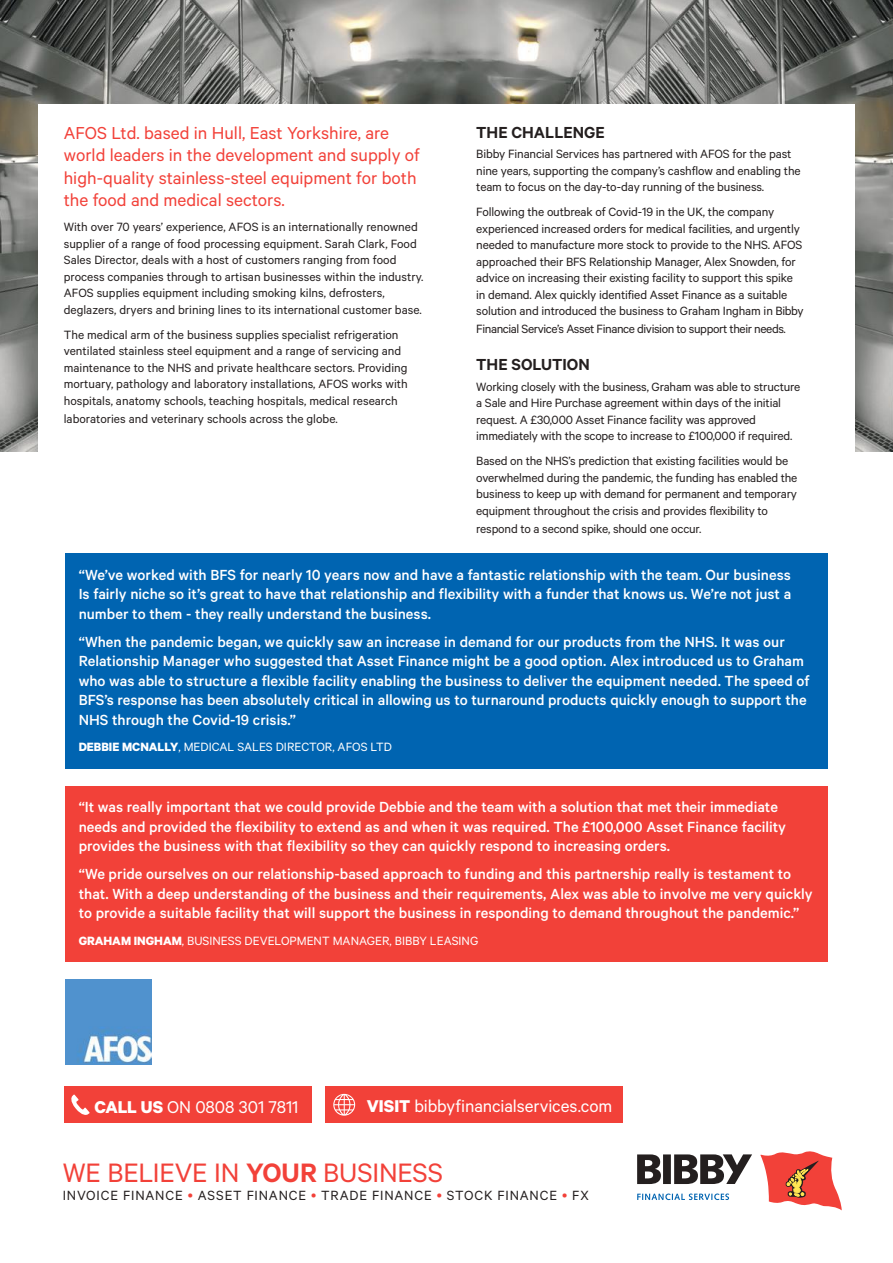
<style>
.page{position:relative;width:893px;height:1263px;background:#fff}
.page>*{position:absolute;margin:0;border:0;box-sizing:border-box;transform-origin:0 0}
.t1{font:30px "Calibre";letter-spacing:-.01em;color:#f24139}
.t2{font:19.5px/22.5px "Calibre";color:#f24139}
.t3{font:19.2px "Calibre";letter-spacing:-.005em;color:#fff}
.t4{font:600 18px "Calibre";color:#241f1f}
.t5{font:500 16.5px/19.5px "Calibre";color:#fff}
.t6{font:15px "Calibre";letter-spacing:.055em;color:#241f1f}
.t7{font:13.5px/16.5px "Calibre";letter-spacing:-.01em;color:#241f1f}
.t8{font:13.5px "Calibre";color:#fff}
.t9{font:13.5px "Calibre";letter-spacing:-.03em;color:#241f1f}
.s1{font-weight:700}
.s2{font-weight:600}
.s3{color:#f24139}
</style>
<div class="page">
<img style="left:0;top:0;width:893px;height:451px">
<div style="left:65px;top:554px;width:763px;height:215px;background:#0064b1"></div>
<div style="left:65px;top:786px;width:763px;height:176px;background:#f24139"></div>
<svg style="left:637px;top:1154px;width:24px;height:30px"></svg>
<div style="left:663px;top:1154px;width:8px;height:30px;background:#241f1f"></div>
<svg style="left:674px;top:1154px;width:78px;height:30px"></svg>
<svg style="left:760px;top:1151px;width:82px;height:59px"></svg>
<svg style="left:637px;top:1193px;width:92px;height:7px"></svg>
<div style="left:38px;top:105px;width:817px;height:374px;background:#fff"></div>
<img style="left:66px;top:979px;width:85px;height:85px">
<div style="left:64px;top:1086px;width:248px;height:37px;background:#f24139"></div>
<svg style="left:71px;top:1094px;width:19px;height:21px"></svg>
<div style="left:326px;top:1086px;width:297px;height:37px;background:#f24139"></div>
<svg style="left:333px;top:1094px;width:22px;height:22px"></svg>
<h2 class="t2" style="left:64px;top:121px;width:358px">AFOS Ltd. based in Hull, East Yorkshire, are world leaders in the development and supply of high-quality stainless-steel equipment for both the food and medical sectors.</h2>
<p class="t7" style="left:64px;top:218px;width:361px">With over 70 years’ experience, AFOS is an internationally renowned supplier of a range of food processing equipment. Sarah Clark, Food Sales Director, deals with a host of customers ranging from food process companies through to artisan businesses within the industry.<br>AFOS supplies equipment including smoking kilns, defrosters, deglazers, dryers and brining lines to its international customer base.</p>
<p class="t7" style="left:64px;top:326px;width:345px">The medical arm of the business supplies specialist refrigeration ventilated stainless steel equipment and a range of servicing and maintenance to the NHS and private healthcare sectors. Providing mortuary, pathology and laboratory installations, AFOS works with hospitals, anatomy schools, teaching hospitals, medical research</p>
<p class="t7" style="left:64px;top:410px;width:276px">laboratories and veterinary schools across the globe.</p>
<h3 class="t4" style="left:476px;top:121px;width:130px">THE CHALLENGE</h3>
<p class="t7" style="left:476px;top:145px;width:326px">Bibby Financial Services has partnered with AFOS for the past nine years, supporting the company’s cashflow and enabling the team to focus on the day-to-day running of the business.</p>
<p class="t7" style="left:476px;top:203px;width:329px">Following the outbreak of Covid-19 in the UK, the company experienced increased orders for medical facilities, and urgently needed to manufacture more stock to provide to the NHS. AFOS approached their BFS Relationship Manager, Alex Snowden, for advice on increasing their existing facility to support this spike in demand. Alex quickly identified Asset Finance as a suitable solution and introduced the business to Graham Ingham in Bibby</p>
<p class="t9" style="left:476px;top:321px;width:311px">Financial Service’s Asset Finance division to support their needs.</p>
<h3 class="t4" style="left:476px;top:354px;width:115px">THE SOLUTION</h3>
<p class="t7" style="left:476px;top:378px;width:326px">Working closely with the business, Graham was able to structure a Sale and Hire Purchase agreement within days of the initial request. A £30,000 Asset Finance facility was approved immediately with the scope to increase to £100,000 if required.</p>
<p class="t7" style="left:476px;top:452px;width:323px">Based on the NHS’s prediction that existing facilities would be overwhelmed during the pandemic, the funding has enabled the business to keep up with demand for permanent and temporary equipment throughout the crisis and provides flexibility to</p>
<p class="t7" style="left:476px;top:520px;width:227px">respond to a second spike, should one occur.</p>
<p class="t5" style="left:79px;top:564px;width:714px;text-align:justify">“We’ve worked with BFS for nearly 10 years now and have a fantastic relationship with the team. Our business Is fairly niche so it’s great to have that relationship and flexibility with a funder that knows us. We’re not just a number to them - they really understand the business.</p>
<p class="t5" style="left:79px;top:631px;width:733px">“When the pandemic began, we quickly saw an increase in demand for our products from the NHS. It was our Relationship Manager who suggested that Asset Finance might be a good option. Alex introduced us to Graham who was able to structure a flexible facility enabling the business to deliver the equipment needed. The speed of BFS’s response has been absolutely critical in allowing us to turnaround products quickly enough to support the NHS through the Covid-19 crisis.”</p>
<p class="t8" style="left:79px;top:739px;width:315px"><span class="s1">DEBBIE MCNALLY</span>, MEDICAL SALES DIRECTOR, AFOS LTD</p>
<p class="t5" style="left:79px;top:797px;width:709px">“It was really important that we could provide Debbie and the team with a solution that met their immediate needs and provided the flexibility to extend as and when it was required. The £100,000 Asset Finance facility provides the business with that flexibility so they can quickly respond to increasing orders.</p>
<p class="t5" style="left:79px;top:864px;width:736px">“We pride ourselves on our relationship-based approach to funding and this partnership really is testament to that. With a deep understanding of the business and their requirements, Alex was able to involve me very quickly to provide a suitable facility that will support the business in responding to demand throughout the pandemic.”</p>
<p class="t8" style="left:79px;top:932px;width:401px"><span class="s1">GRAHAM INGHAM</span>, BUSINESS DEVELOPMENT MANAGER, BIBBY LEASING</p>
<h3 class="t3" style="left:94px;top:1096px;width:206px"><span class="s1">CALL US</span> ON 0808 301 7811</h3>
<h3 class="t3" style="left:367px;top:1095px;width:247px"><span class="s1">VISIT</span> bibbyfinancialservices.com</h3>
<h1 class="t1" style="left:63px;top:1155px;width:382px">WE BELIEVE IN <span class="s2">YOUR</span> BUSINESS</h1>
<p class="t6" style="left:63px;top:1186px;width:528px">INVOICE FINANCE <span class="s3">•</span> ASSET FINANCE <span class="s3">•</span> TRADE FINANCE <span class="s3">•</span> STOCK FINANCE <span class="s3">•</span> FX</p>
</div>
